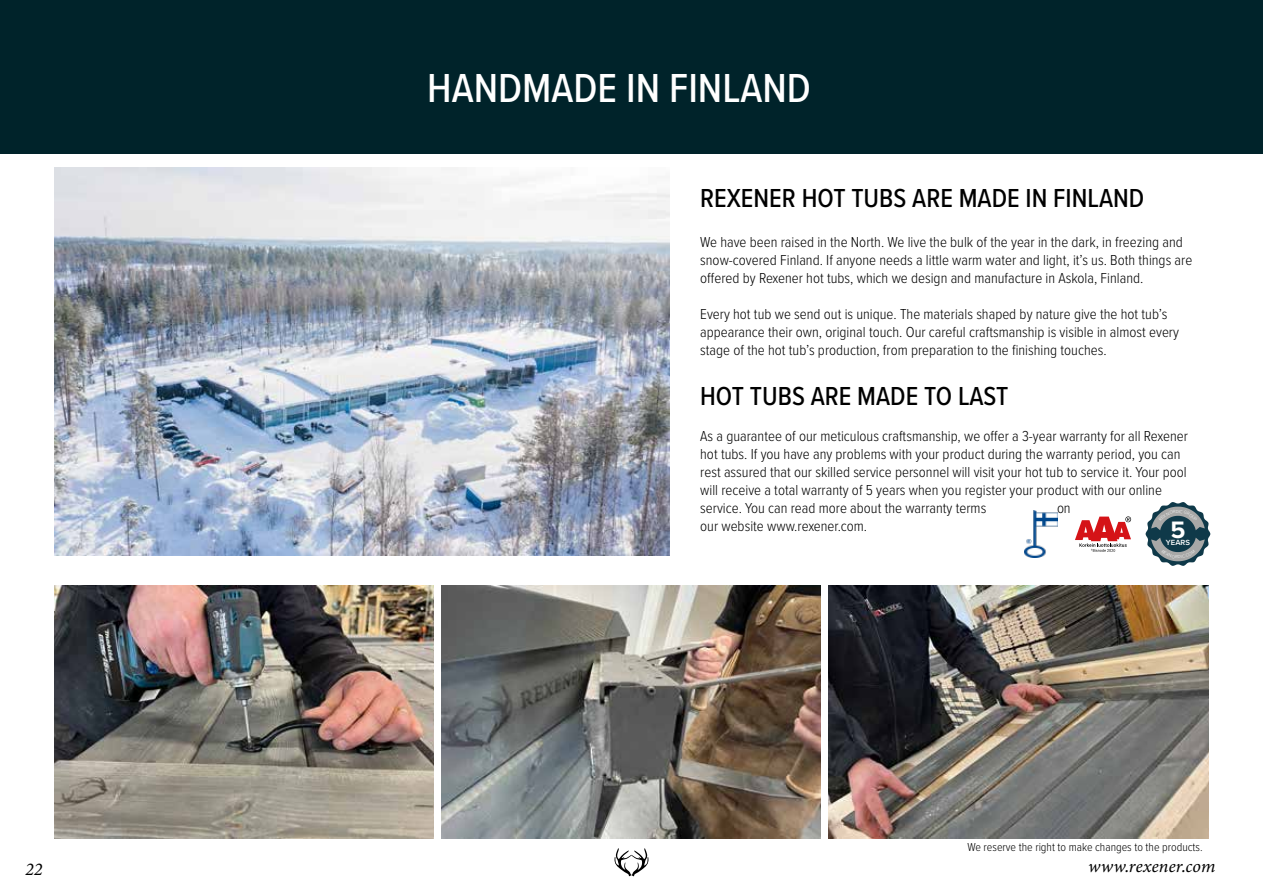
<style>
.page{position:relative;width:1263px;height:893px;background:#fff}
.page>*{position:absolute;margin:0;border:0;box-sizing:border-box;transform-origin:0 0}
.t1{font:500 42px "Proxima Nova Cond";color:#fff}
.t2{font:500 27px "Proxima Nova Cond";color:#000}
.t3{font:700 24.6px "Proxima Nova";color:#fff}
.t4{font:italic 18px "Minion Variable Concept";color:#000}
.t5{font:300 15px/18px "Proxima Nova Cond";color:#000}
.t6{font:300 12px "Proxima Nova Cond";color:#000}
.t7{font:600 7.8px "Proxima Nova";color:#fff}
</style>
<div class="page">
<svg style="left:614px;top:848px;width:35px;height:28px"></svg>
<img style="left:1025px;top:511px;width:32px;height:46px">
<svg style="left:1075px;top:516px;width:56px;height:36px"></svg>
<div style="left:0;top:0;width:1263px;height:154px;background:#00232a"></div>
<img style="left:441px;top:586px;width:379px;height:252px">
<img style="left:54px;top:586px;width:379px;height:252px">
<img style="left:829px;top:586px;width:379px;height:252px">
<img style="left:54px;top:168px;width:615px;height:387px">
<svg style="left:1145px;top:502px;width:65px;height:64px"></svg>
<h1 class="t1" style="left:427px;top:57px;width:385px">HANDMADE IN FINLAND</h1>
<h2 class="t2" style="left:700px;top:178px;width:446px">REXENER HOT TUBS ARE MADE IN FINLAND</h2>
<p class="t5" style="left:700px;top:232px;width:494px">We have been raised in the North. We live the bulk of the year in the dark, in freezing and snow-covered Finland. If anyone needs a little warm water and light, it’s us. Both things are offered by Rexener hot tubs, which we design and manufacture in Askola, Finland.</p>
<p class="t5" style="left:700px;top:304px;width:480px">Every hot tub we send out is unique. The materials shaped by nature give the hot tub’s appearance their own, original touch. Our careful craftsmanship is visible in almost every stage of the hot tub’s production, from preparation to the finishing touches.</p>
<h2 class="t2" style="left:700px;top:376px;width:310px">HOT TUBS ARE MADE TO LAST</h2>
<p class="t5" style="left:700px;top:426px;width:489px">As a guarantee of our meticulous craftsmanship, we offer a 3-year warranty for all Rexener hot tubs. If you have any problems with your product during the warranty period, you can rest assured that our skilled service personnel will visit your hot tub to service it. Your pool will receive a total warranty of 5 years when you register your product with our online service. You can read more about the warranty terms</p>
<p class="t5" style="left:1057px;top:498px;width:15px">on</p>
<p class="t5" style="left:700px;top:516px;width:168px">our website www.rexener.com.</p>
<h3 class="t3" style="left:1170px;top:511px;width:17px">5</h3>
<p class="t7" style="left:1166px;top:536px;width:26px">YEARS</p>
<p class="t6" style="left:967px;top:838px;width:237px">We reserve the right to make changes to the products.</p>
<p class="t4" style="left:26px;top:857px;width:19px">22</p>
<p class="t4" style="left:1089px;top:854px;width:128px">www.rexener.com</p>
</div>
